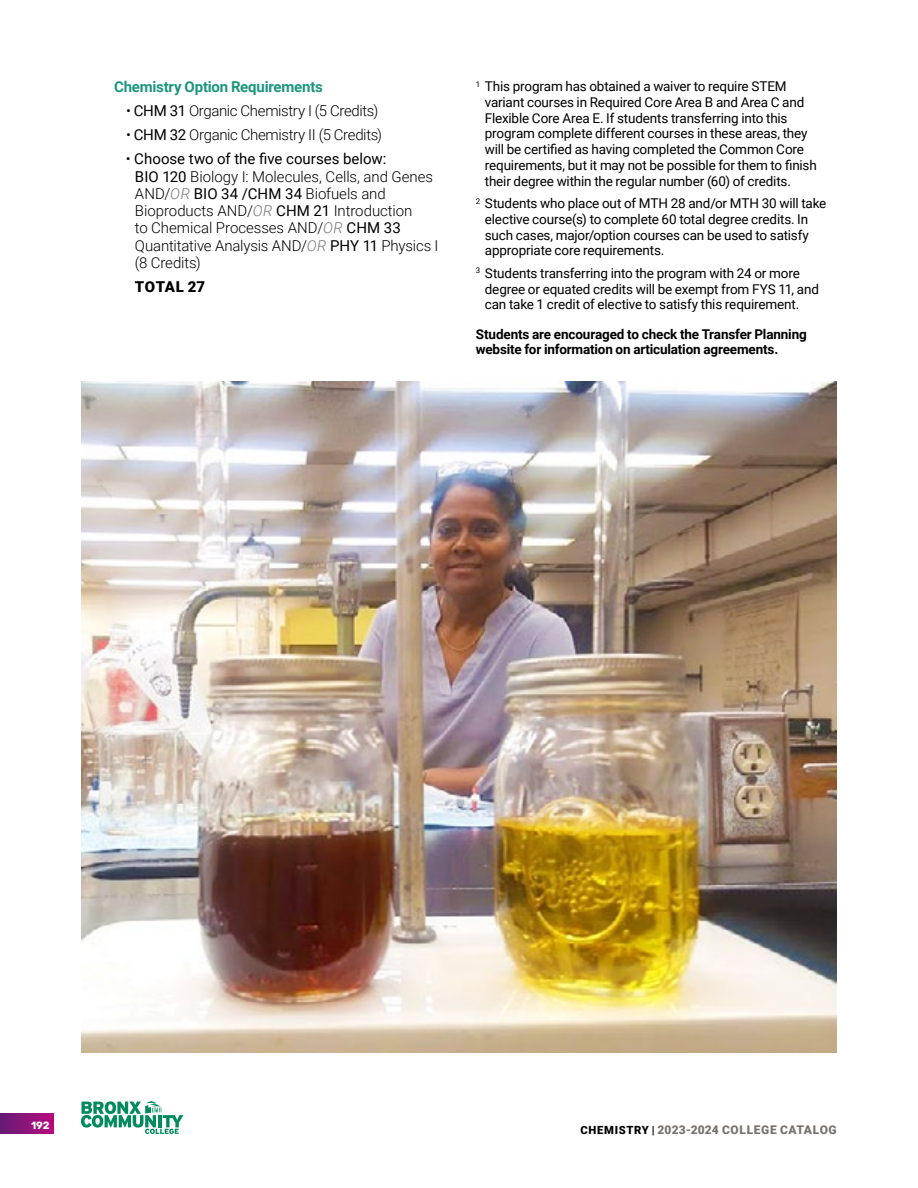
<style>
.page{position:relative;width:918px;height:1188px;background:#fff}
.page>*{position:absolute;margin:0;border:0;box-sizing:border-box;transform-origin:0 0}
.t1{font:300 15px/17.2px "Roboto";letter-spacing:-.01em;color:#000}
.t2{font:700 15px "Roboto";letter-spacing:-.015em;color:#1c977e}
.t3{font:900 15px "Roboto";letter-spacing:.03em;color:#000}
.t4{font:13.5px/15.8px "Roboto";letter-spacing:-.015em;color:#000}
.t5{font:700 13.5px/15.8px "Roboto";letter-spacing:-.01em;color:#000}
.t6{font:900 12px "Roboto";letter-spacing:.04em;color:#77726d}
.t7{font:700 10.5px "Rubik";color:#fff}
.s1{font-weight:400}
.s2{font-style:italic;color:#77787b}
.s3{font-size:11.25px;color:#000}
</style>
<div class="page">
<svg style="left:81px;top:1101px;width:102px;height:33px"></svg>
<div style="left:0;top:1114px;width:54px;height:20px;background:linear-gradient(to right,#641d76,#b70b7d)"></div>
<img style="left:81px;top:381px;width:756px;height:672px">
<p class="t2" style="left:114px;top:76px;width:210px">Chemistry Option Requirements</p>
<p class="t1" style="left:126px;top:102px;width:254px">• <span class="s1">CHM 31</span> Organic Chemistry I (5 Credits)</p>
<p class="t1" style="left:126px;top:126px;width:258px">• <span class="s1">CHM 32</span> Organic Chemistry II (5 Credits)</p>
<p class="t1" style="left:135px;top:150px;width:305px;text-indent:-9px">• <span class="s1">Choose two of the five courses below:<br>BIO 120</span> Biology I: Molecules, Cells, and Genes AND/<span class="s2">OR</span> <span class="s1">BIO 34 /CHM 34</span> Biofuels and Bioproducts AND/<span class="s2">OR</span> <span class="s1">CHM 21</span> Introduction<br>to Chemical Processes AND/<span class="s2">OR</span> <span class="s1">CHM 33<br></span>Quantitative Analysis AND/<span class="s2">OR</span> <span class="s1">PHY 11</span> Physics I (8 Credits)</p>
<p class="t3" style="left:135px;top:276px;width:72px">TOTAL 27</p>
<p class="t4" style="left:485px;top:78px;width:333px;text-indent:-9px"><sup>1</sup> This program has obtained a waiver to require STEM variant courses in Required Core Area B and Area C and Flexible Core Area E. If students transferring into this program complete different courses in these areas, they will be certified as having completed the Common Core requirements, but it may not be possible for them to finish their degree within the regular number (60) of credits.</p>
<p class="t4" style="left:485px;top:195px;width:343px;text-indent:-9px"><sup>2</sup> Students who place out of MTH 28 and/or MTH 30 will take elective course(s) to complete 60 total degree credits. In such cases, major/option courses can be used to satisfy appropriate core requirements.</p>
<p class="t4" style="left:485px;top:265px;width:336px;text-indent:-9px"><sup>3</sup> Students transferring into the program with 24 or more degree or equated credits will be exempt from FYS 11, and can take 1 credit of elective to satisfy this requirement.</p>
<p class="t5" style="left:476px;top:325px;width:332px">Students are encouraged to check the Transfer Planning website for information on articulation agreements.</p>
<p class="t7" style="left:31px;top:1119px;width:20px">192</p>
<p class="t6" style="left:580px;top:1121px;width:258px"><span class="s3">CHEMISTRY |</span> 2023-2024 COLLEGE CATALOG</p>
</div>
